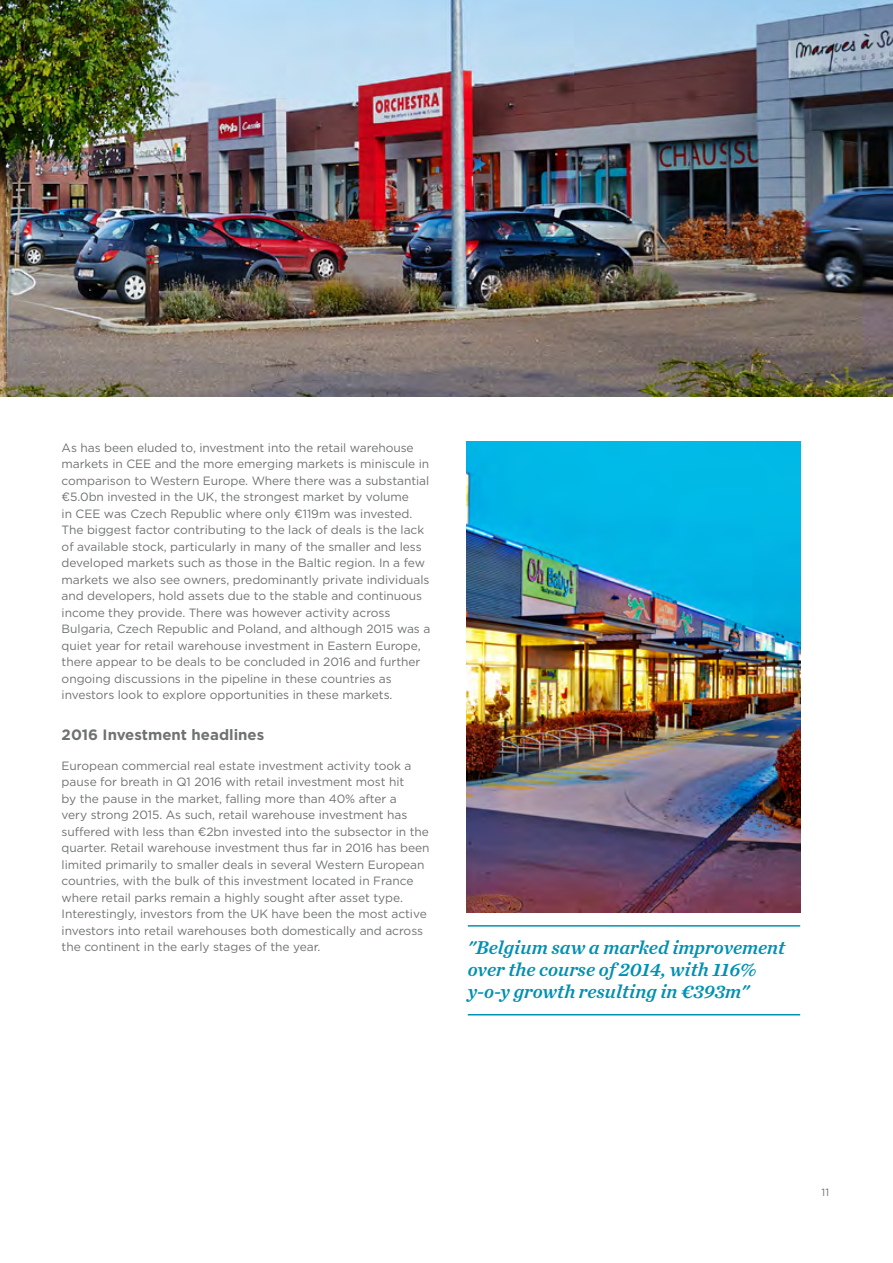
<style>
.page{position:relative;width:893px;height:1263px;background:#fff}
.page>*{position:absolute;margin:0;border:0;box-sizing:border-box;transform-origin:0 0}
.t1{font:italic 19.5px/22.4px "Chronicle Text G2 Semi";color:#0091b3}
.t2{font:700 15px "Gotham";color:#707272}
.t3{font:12px/16.5px "Gotham";letter-spacing:-.005em;color:#707272}
.t4{font:10.5px "Gotham";color:#707272}
</style>
<div class="page">
<img style="left:0;top:0;width:893px;height:396px">
<hr style="left:468px;top:925px;width:332px;height:1px;background:#0091b3">
<hr style="left:468px;top:1014px;width:332px;height:1px;background:#0091b3">
<img style="left:467px;top:442px;width:333px;height:470px">
<p class="t3" style="left:62px;top:439px;width:370px">As has been eluded to, investment into the retail warehouse markets in CEE and the more emerging markets is miniscule in comparison to Western Europe. Where there was a substantial €5.0bn invested in the UK, the strongest market by volume<br>in CEE was Czech Republic where only €119m was invested.<br>The biggest factor contributing to the lack of deals is the lack of available stock, particularly in many of the smaller and less developed markets such as those in the Baltic region. In a few markets we also see owners, predominantly private individuals and developers, hold assets due to the stable and continuous income they provide. There was however activity across Bulgaria, Czech Republic and Poland, and although 2015 was a quiet year for retail warehouse investment in Eastern Europe, there appear to be deals to be concluded in 2016 and further ongoing discussions in the pipeline in these countries as investors look to explore opportunities in these markets.</p>
<p class="t2" style="left:62px;top:725px;width:204px">2016 Investment headlines</p>
<p class="t3" style="left:62px;top:757px;width:369px">European commercial real estate investment activity took a pause for breath in Q1 2016 with retail investment most hit<br>by the pause in the market, falling more than 40% after a<br>very strong 2015. As such, retail warehouse investment has suffered with less than €2bn invested into the subsector in the quarter. Retail warehouse investment thus far in 2016 has been limited primarily to smaller deals in several Western European countries, with the bulk of this investment located in France where retail parks remain a highly sought after asset type.<br>Interestingly, investors from the UK have been the most active investors into retail warehouses both domestically and across the continent in the early stages of the year.</p>
<h1 class="t1" style="left:468px;top:935px;width:319px">"Belgium saw a marked improvement over the course of 2014, with 116% y-o-y growth resulting in €393m"</h1>
<p class="t4" style="left:821px;top:1185px;width:9px">11</p>
</div>
